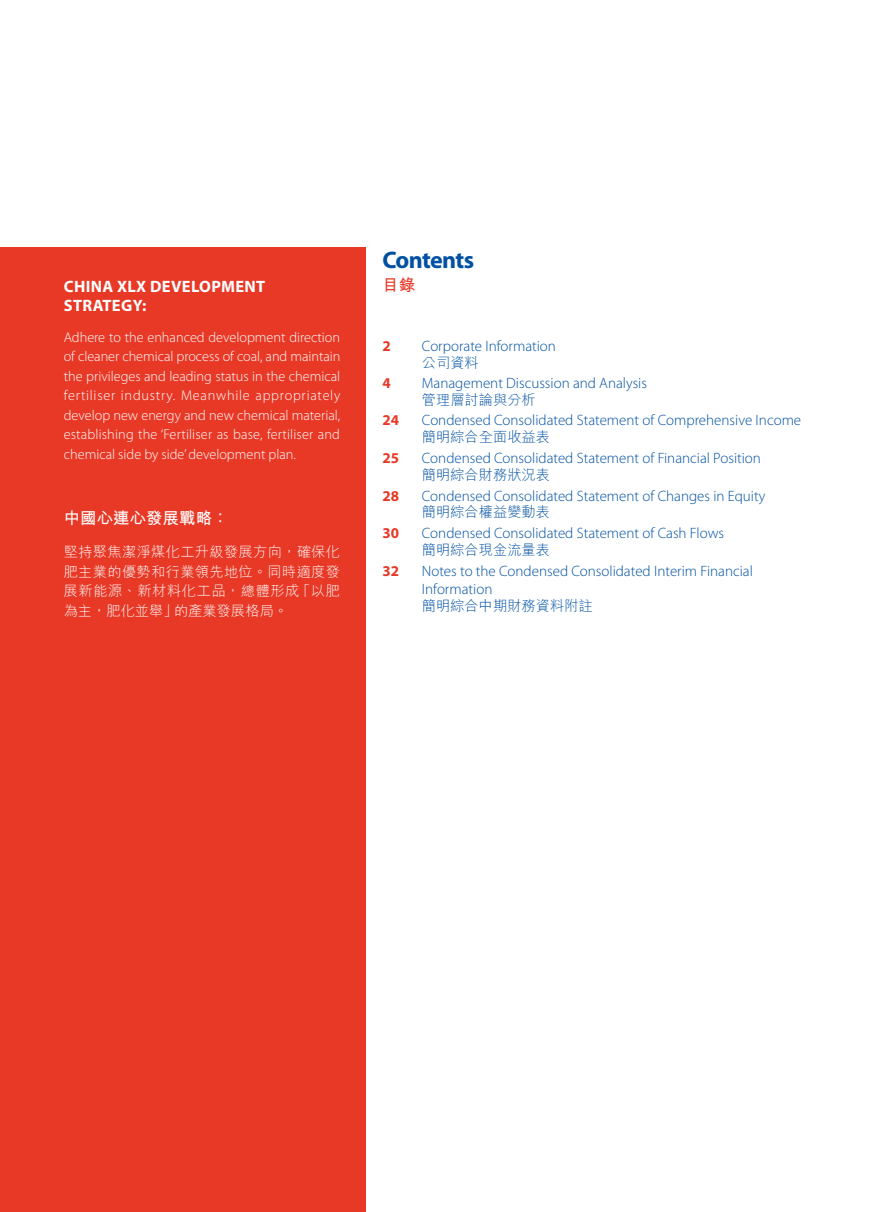
<style>
.page{position:relative;width:893px;height:1212px;background:#fff}
.page>*{position:absolute;margin:0;border:0;box-sizing:border-box;transform-origin:0 0}
.t1{font:700 24px "Myriad Pro";letter-spacing:-.03em;color:#0051a3}
.t2{font:700 16.5px/19.5px "Myriad Pro";letter-spacing:.02em;color:#fff}
.t3{font:700 16.5px "M Hei HK";color:#fff}
.t4{font:700 16.5px "M Hei HK";color:#e83927}
.t5{font:300 15px/18.8px "Myriad Pro";color:#0051a3}
.t6{font:700 15px "Myriad Pro";color:#e83927}
.t7{font:300 14.25px/19.5px "Myriad Pro";color:#fff;text-align:justify}
.t8{font:300 14.25px/19.5px "M Hei HK";letter-spacing:.025em;color:#fff;text-align:justify}
.t9{font:300 14.25px "M Hei HK";color:#0051a3}
</style>
<div class="page">
<div style="left:0;top:248px;width:366px;height:964px;background:#e83927"></div>
<p class="t2" style="left:64px;top:276px;width:203px">CHINA XLX DEVELOPMENT<br>STRATEGY:</p>
<p class="t7" style="left:64px;top:327px;width:278px">Adhere to the enhanced development direction of cleaner chemical process of coal, and maintain the privileges and leading status in the chemical fertiliser industry. Meanwhile appropriately develop new energy and new chemical material, establishing the ‘Fertiliser as base, fertiliser and chemical side by side’ development plan.</p>
<p class="t3" style="left:64px;top:506px;width:166px">中國心連心發展戰略：</p>
<p class="t8" style="left:64px;top:542px;width:278px">堅持聚焦潔淨煤化工升級發展方向，確保化肥主業的優勢和行業領先地位。同時適度發展新能源、新材料化工品，總體形成「以肥為主，肥化並舉」的產業發展格局。</p>
<h1 class="t1" style="left:382px;top:244px;width:93px">Contents</h1>
<p class="t4" style="left:382px;top:273px;width:35px">目錄</p>
<p class="t6" style="left:382px;top:336px;width:10px">2</p>
<p class="t6" style="left:382px;top:373px;width:10px">4</p>
<p class="t6" style="left:382px;top:411px;width:18px">24</p>
<p class="t6" style="left:382px;top:448px;width:18px">25</p>
<p class="t6" style="left:382px;top:486px;width:18px">28</p>
<p class="t6" style="left:382px;top:523px;width:18px">30</p>
<p class="t6" style="left:382px;top:561px;width:18px">32</p>
<p class="t5" style="left:422px;top:336px;width:136px">Corporate Information</p>
<p class="t9" style="left:422px;top:355px;width:58px">公司資料</p>
<p class="t5" style="left:422px;top:373px;width:227px">Management Discussion and Analysis</p>
<p class="t9" style="left:422px;top:392px;width:115px">管理層討論與分析</p>
<p class="t5" style="left:422px;top:411px;width:381px">Condensed Consolidated Statement of Comprehensive Income</p>
<p class="t9" style="left:422px;top:430px;width:130px">簡明綜合全面收益表</p>
<p class="t5" style="left:422px;top:448px;width:341px">Condensed Consolidated Statement of Financial Position</p>
<p class="t9" style="left:422px;top:467px;width:130px">簡明綜合財務狀況表</p>
<p class="t5" style="left:422px;top:486px;width:345px">Condensed Consolidated Statement of Changes in Equity</p>
<p class="t9" style="left:422px;top:505px;width:130px">簡明綜合權益變動表</p>
<p class="t5" style="left:422px;top:523px;width:304px">Condensed Consolidated Statement of Cash Flows</p>
<p class="t9" style="left:422px;top:542px;width:130px">簡明綜合現金流量表</p>
<p class="t5" style="left:422px;top:561px;width:332px">Notes to the Condensed Consolidated Interim Financial<br>Information</p>
<p class="t9" style="left:422px;top:598px;width:172px">簡明綜合中期財務資料附註</p>
</div>
